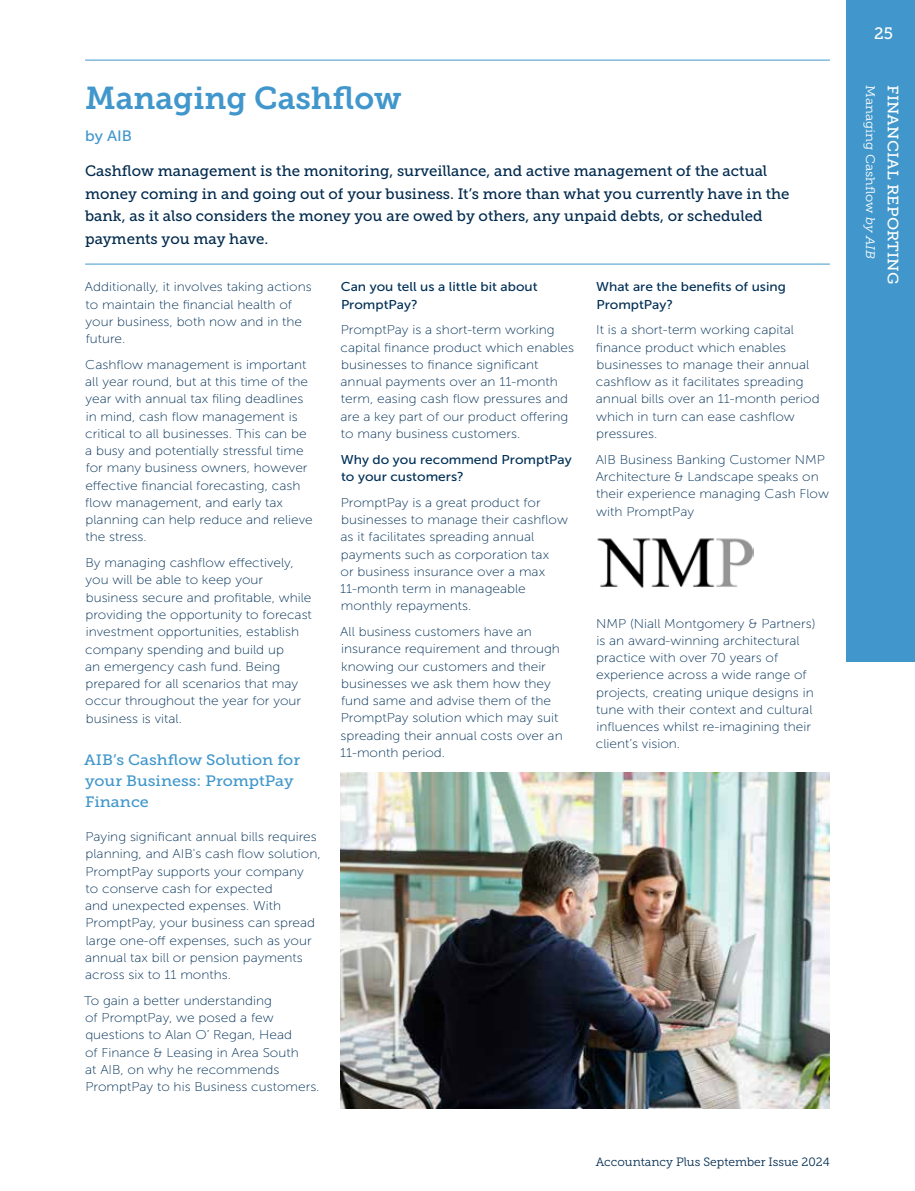
<style>
.page{position:relative;width:915px;height:1191px;background:#fff}
.page>*{position:absolute;margin:0;border:0;box-sizing:border-box;transform-origin:0 0}
.t1{font:31.5px "Museo Slab 700";color:#4197cb}
.t2{font:16.5px "Museo Slab 500";color:#fff}
.t3{font:15px/22.5px "Museo Slab 500";color:#002a4e}
.t4{font:15px/21px "Museo Slab 500";color:#4197cb;scale:1.07 1}
.t5{font:15px "Museo Slab 500";letter-spacing:.01em;color:#fff;scale:1.07 1}
.t6{font:15px "Museo Sans 500";color:#4197cb;scale:1.07 1}
.t7{font:12.75px/17.2px "Museo Sans 100";color:#003057;scale:1.07 1}
.t8{font:12.75px/17.2px "Museo Sans 500";color:#003057;scale:1.07 1}
.t9{font:12.3px "Museo Slab 300";color:#fff;scale:1.07 1}
.t10{font:12px "Museo Slab 300";color:#002a4e}
.s1{font-style:italic}
</style>
<div class="page">
<div style="left:846px;top:0;width:68px;height:661px;background:#4197cb"></div>
<hr style="left:85px;top:60px;width:744px;height:1px;background:#4197cb">
<hr style="left:85px;top:264px;width:744px;height:1px;background:#4197cb">
<img style="left:597px;top:538px;width:155px;height:50px">
<img style="left:340px;top:772px;width:489px;height:336px">
<h1 class="t1" style="left:85px;top:80px;width:317px">Managing Cashflow</h1>
<p class="t6" style="left:85px;top:128px;width:45px">by AIB</p>
<p class="t3" style="left:85px;top:160px;width:705px">Cashflow management is the monitoring, surveillance, and active management of the actual money coming in and going out of your business. It’s more than what you currently have in the bank, as it also considers the money you are owed by others, any unpaid debts, or scheduled payments you may have.</p>
<p class="t7" style="left:85px;top:278px;width:213px">Additionally, it involves taking actions to maintain the financial health of your business, both now and in the future.</p>
<p class="t7" style="left:85px;top:356px;width:214px">Cashflow management is important all year round, but at this time of the year with annual tax filing deadlines in mind, cash flow management is critical to all businesses. This can be a busy and potentially stressful time for many business owners, however effective financial forecasting, cash flow management, and early tax planning can help reduce and relieve the stress.</p>
<p class="t7" style="left:85px;top:554px;width:213px">By managing cashflow effectively, you will be able to keep your business secure and profitable, while providing the opportunity to forecast investment opportunities, establish company spending and build up<br>an emergency cash fund. Being prepared for all scenarios that may occur throughout the year for your business is vital.</p>
<p class="t4" style="left:84px;top:749px;width:203px">AIB’s Cashflow Solution for your Business: PromptPay<br>Finance</p>
<p class="t7" style="left:85px;top:828px;width:221px">Paying significant annual bills requires planning, and AIB's cash flow solution, PromptPay supports your company<br>to conserve cash for expected<br>and unexpected expenses. With PromptPay, your business can spread large one-off expenses, such as your annual tax bill or pension payments across six to 11 months.</p>
<p class="t7" style="left:84px;top:992px;width:221px">To gain a better understanding<br>of PromptPay, we posed a few questions to Alan O’ Regan, Head<br>of Finance &amp; Leasing in Area South<br>at AIB, on why he recommends<br>PromptPay to his Business customers.</p>
<p class="t8" style="left:341px;top:278px;width:185px">Can you tell us a little bit about<br>PromptPay?</p>
<p class="t7" style="left:340px;top:321px;width:220px">PromptPay is a short-term working capital finance product which enables businesses to finance significant annual payments over an 11-month term, easing cash flow pressures and are a key part of our product offering to many business customers.</p>
<p class="t8" style="left:340px;top:451px;width:217px">Why do you recommend PromptPay to your customers?</p>
<p class="t7" style="left:340px;top:494px;width:214px">PromptPay is a great product for businesses to manage their cashflow as it facilitates spreading annual payments such as corporation tax<br>or business insurance over a max<br>11-month term in manageable monthly repayments.</p>
<p class="t7" style="left:340px;top:623px;width:209px">All business customers have an insurance requirement and through knowing our customers and their businesses we ask them how they fund same and advise them of the<br>PromptPay solution which may suit spreading their annual costs over an<br>11-month period.</p>
<p class="t8" style="left:596px;top:278px;width:179px">What are the benefits of using<br>PromptPay?</p>
<p class="t7" style="left:595px;top:321px;width:210px">It is a short-term working capital finance product which enables businesses to manage their annual cashflow as it facilitates spreading annual bills over an 11-month period which in turn can ease cashflow pressures.</p>
<p class="t7" style="left:595px;top:451px;width:219px">AIB Business Banking Customer NMP<br>Architecture &amp; Landscape speaks on their experience managing Cash Flow with PromptPay</p>
<p class="t7" style="left:595px;top:614px;width:207px">NMP (Niall Montgomery &amp; Partners) is an award-winning architectural practice with over 70 years of experience across a wide range of projects, creating unique designs in tune with their context and cultural influences whilst re-imagining their client’s vision.</p>
<p class="t10" style="left:595px;top:1155px;width:235px">Accountancy Plus September Issue 2024</p>
<p class="t2" style="left:873px;top:24px;width:20px">25</p>
<p class="t9" style="left:876px;top:85px;width:164px;rotate:90deg">Managing Cashflow <span class="s1">by AIB</span></p>
<p class="t5" style="left:901px;top:85px;width:188px;rotate:90deg">FINANCIAL REPORTING</p>
</div>
